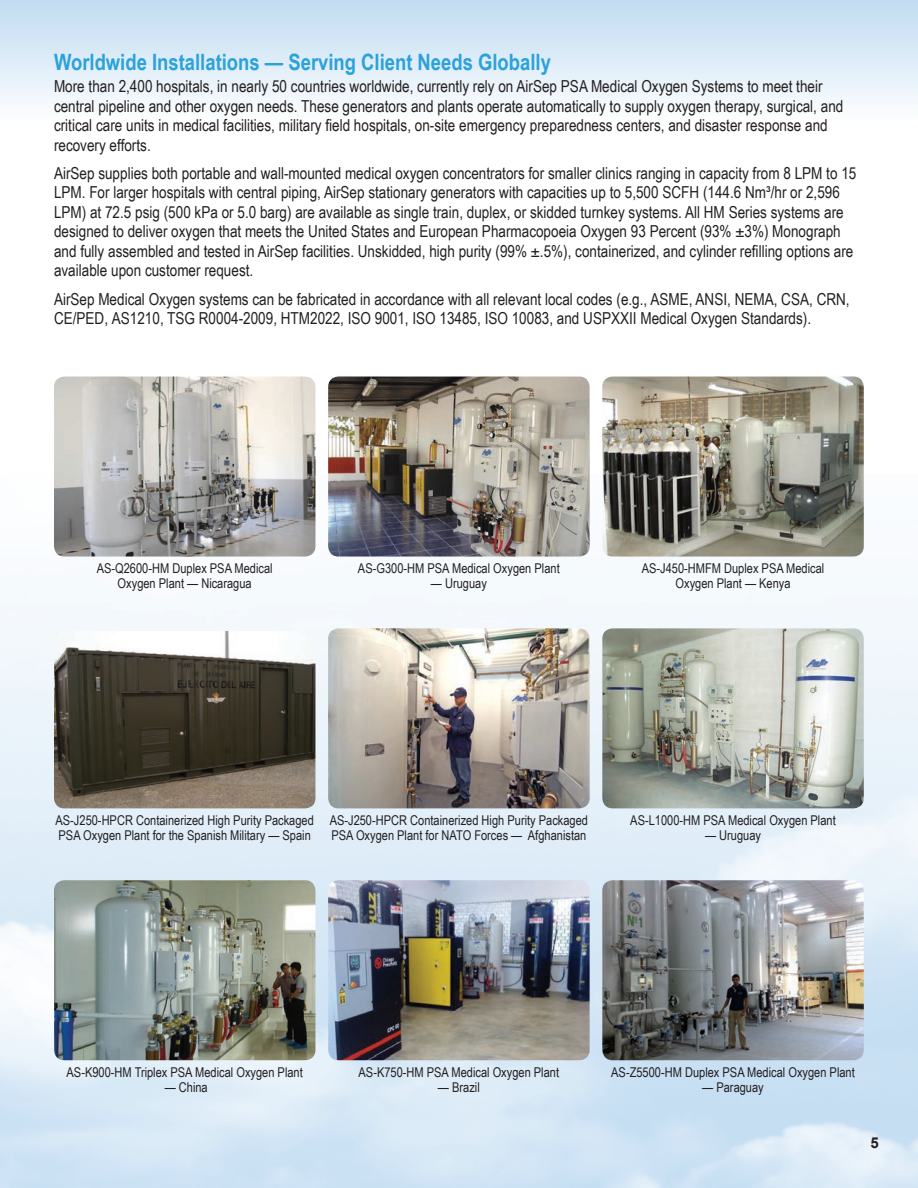
<style>
.page{position:relative;width:918px;height:1188px;background:#fff}
.page>*{position:absolute;margin:0;border:0;box-sizing:border-box;transform-origin:0 0}
.heading{font:700 22.5px "Arial Narrow";color:#2aa2db}
.Paragraph_Style_1{font:16.5px/19.5px "Arial Narrow";color:#231f20}
.t1{font:700 15px "Arial";color:#231f20}
.Paragraph_Style_1-2{font:13.5px/15px "Arial Narrow";color:#231f20;text-align:center}
</style>
<div class="page">
<div style="left:0;top:0;width:918px;height:125px;background:linear-gradient(to bottom,#c1dbf1,#fff)"></div>
<svg style="left:0;top:0;width:1px;height:422px"></svg>
<img style="left:54px;top:377px;width:261px;height:180px">
<img style="left:54px;top:631px;width:261px;height:177px">
<img style="left:54px;top:880px;width:261px;height:180px">
<img style="left:328px;top:377px;width:262px;height:180px">
<img style="left:328px;top:628px;width:262px;height:180px">
<img style="left:328px;top:880px;width:262px;height:180px">
<img style="left:602px;top:377px;width:262px;height:180px">
<img style="left:602px;top:628px;width:262px;height:180px">
<img style="left:602px;top:880px;width:262px;height:180px">
<p class="heading" style="left:54px;top:45px;width:498px">Worldwide Installations — Serving Client Needs Globally</p>
<p class="Paragraph_Style_1" style="left:54px;top:76px;width:791px">More than 2,400 hospitals, in nearly 50 countries worldwide, currently rely on AirSep PSA Medical Oxygen Systems to meet their central pipeline and other oxygen needs. These generators and plants operate automatically to supply oxygen therapy, surgical, and critical care units in medical facilities, military field hospitals, on-site emergency preparedness centers, and disaster response and recovery efforts.</p>
<p class="Paragraph_Style_1" style="left:54px;top:163px;width:804px">AirSep supplies both portable and wall-mounted medical oxygen concentrators for smaller clinics ranging in capacity from 8 LPM to 15<br>LPM. For larger hospitals with central piping, AirSep stationary generators with capacities up to 5,500 SCFH (144.6 Nm³/hr or 2,596<br>LPM) at 72.5 psig (500 kPa or 5.0 barg) are available as single train, duplex, or skidded turnkey systems. All HM Series systems are designed to deliver oxygen that meets the United States and European Pharmacopoeia Oxygen 93 Percent (93% ±3%) Monograph and fully assembled and tested in AirSep facilities. Unskidded, high purity (99% ±.5%), containerized, and cylinder refilling options are available upon customer request.</p>
<p class="Paragraph_Style_1" style="left:54px;top:289px;width:797px">AirSep Medical Oxygen systems can be fabricated in accordance with all relevant local codes (e.g., ASME, ANSI, NEMA, CSA, CRN,<br>CE/PED, AS1210, TSG R0004-2009, HTM2022, ISO 9001, ISO 13485, ISO 10083, and USPXXII Medical Oxygen Standards).</p>
<p class="Paragraph_Style_1-2" style="left:97px;top:560px;width:177px">AS-Q2600-HM Duplex PSA Medical<br>Oxygen Plant — Nicaragua</p>
<p class="Paragraph_Style_1-2" style="left:358px;top:560px;width:203px">AS-G300-HM PSA Medical Oxygen Plant</p>
<p class="Paragraph_Style_1-2" style="left:431px;top:575px;width:57px">— Uruguay</p>
<p class="Paragraph_Style_1-2" style="left:642px;top:560px;width:184px">AS-J450-HMFM Duplex PSA Medical<br>Oxygen Plant — Kenya</p>
<p class="Paragraph_Style_1-2" style="left:56px;top:812px;width:260px;text-align:left">AS-J250-HPCR Containerized High Purity Packaged<br>PSA Oxygen Plant for the Spanish Military — Spain</p>
<p class="Paragraph_Style_1-2" style="left:330px;top:812px;width:260px;text-align:left">AS-J250-HPCR Containerized High Purity Packaged<br>PSA Oxygen Plant for NATO Forces — Afghanistan</p>
<p class="Paragraph_Style_1-2" style="left:630px;top:812px;width:207px">AS-L1000-HM PSA Medical Oxygen Plant</p>
<p class="Paragraph_Style_1-2" style="left:705px;top:827px;width:57px">— Uruguay</p>
<p class="Paragraph_Style_1-2" style="left:67px;top:1064px;width:238px">AS-K900-HM Triplex PSA Medical Oxygen Plant</p>
<p class="Paragraph_Style_1-2" style="left:165px;top:1079px;width:45px">— China</p>
<p class="Paragraph_Style_1-2" style="left:359px;top:1064px;width:202px">AS-K750-HM PSA Medical Oxygen Plant</p>
<p class="Paragraph_Style_1-2" style="left:438px;top:1079px;width:43px">— Brazil</p>
<p class="Paragraph_Style_1-2" style="left:611px;top:1064px;width:245px">AS-Z5500-HM Duplex PSA Medical Oxygen Plant</p>
<p class="Paragraph_Style_1-2" style="left:702px;top:1079px;width:63px">— Paraguay</p>
<p class="t1" style="left:871px;top:1133px;width:10px">5</p>
</div>
